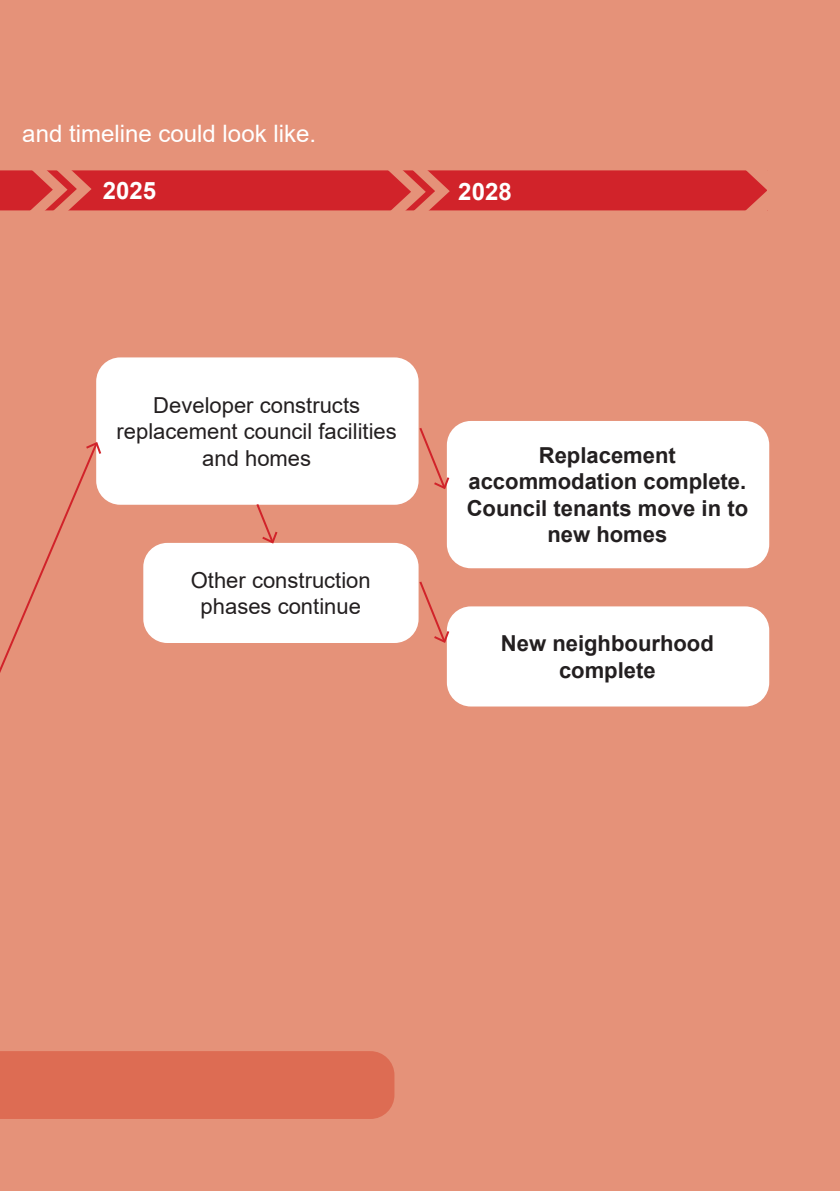
<style>
.page{position:relative;width:840px;height:1191px;background:#fff}
.page>*{position:absolute;margin:0;border:0;box-sizing:border-box;transform-origin:0 0}
.t1{font:24px "Arial";color:#fff}
.Paragraph_Style_1{font:700 24px "Arial";color:#fff}
.text_box{font:700 22px/26.4px "Arial";color:#231f20;text-align:center}
.text_box-2{font:22px/26.4px "Arial";color:#231f20;text-align:center}
</style>
<div class="page">
<div style="left:0;top:0;width:839px;height:1191px;background:#e59279"></div>
<div style="left:96px;top:357px;width:322px;height:148px;background:#fff;border-radius:24px"></div>
<div style="left:143px;top:543px;width:275px;height:100px;background:#fff;border-radius:24px"></div>
<div style="left:446px;top:421px;width:322px;height:147px;background:#fff;border-radius:24px"></div>
<div style="left:446px;top:606px;width:322px;height:100px;background:#fff;border-radius:24px"></div>
<div style="left:0;top:170px;width:767px;height:40px;background:#d1232a"></div>
<div style="left:0;top:1051px;width:394px;height:68px;background:#dd6c53"></div>
<svg style="left:17px;top:170px;width:82px;height:41px"></svg>
<svg style="left:375px;top:170px;width:82px;height:41px"></svg>
<svg style="left:731px;top:170px;width:37px;height:41px"></svg>
<svg style="left:254px;top:504px;width:25px;height:40px"></svg>
<svg style="left:417px;top:425px;width:33px;height:65px"></svg>
<svg style="left:417px;top:579px;width:33px;height:65px"></svg>
<svg style="left:0;top:440px;width:103px;height:233px"></svg>
<p class="t1" style="left:22px;top:117px;width:295px">and timeline could look like.</p>
<p class="Paragraph_Style_1" style="left:103px;top:173px;width:55px">2025</p>
<p class="Paragraph_Style_1" style="left:458px;top:174px;width:55px">2028</p>
<p class="text_box-2" style="left:116px;top:391px;width:281px">Developer constructs replacement council facilities and homes</p>
<p class="text_box-2" style="left:191px;top:566px;width:181px">Other construction phases continue</p>
<p class="text_box" style="left:466px;top:442px;width:283px">Replacement accommodation complete.<br>Council tenants move in to new homes</p>
<p class="text_box" style="left:500px;top:630px;width:214px">New neighbourhood complete</p>
</div>
